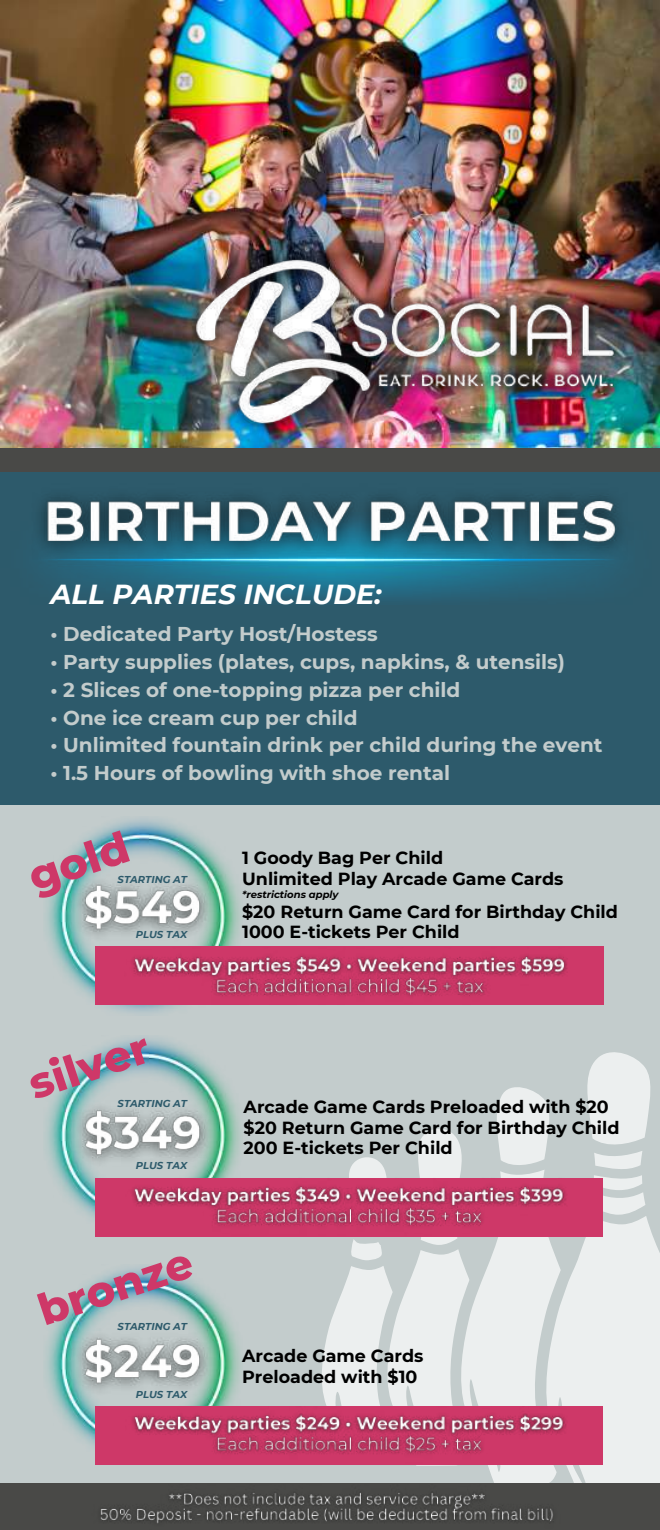
<style>
.page{position:relative;width:660px;height:1530px;background:#fff}
.page>*{position:absolute;margin:0;border:0;box-sizing:border-box;transform-origin:0 0}
.t1{font:800 43.25px "Montserrat";color:#ce3868}
.t2{font:italic 700 27.5px "Montserrat";color:#fff}
.t3{font:700 20px "Montserrat";color:#c3cccc}
.t4{font:700 17.5px/20.5px "Montserrat";color:#000}
.t5{font:italic 700 10px "Montserrat";color:#2d5a6b}
.t6{font:italic 700 10px "Montserrat";color:#000}
</style>
<div class="page">
<img style="left:0;top:0;width:660px;height:448px">
<img style="left:149px;top:213px;width:511px;height:235px">
<div style="left:0;top:469px;width:660px;height:336px;background:#2d5a6b"></div>
<div style="left:0;top:448px;width:660px;height:23px;background:#494947"></div>
<img style="left:61px;top:574px;width:537px;height:26px">
<div style="left:0;top:805px;width:660px;height:679px;background:#c3cccc"></div>
<svg style="left:321px;top:1052px;width:339px;height:432px"></svg>
<img style="left:46px;top:819px;width:194px;height:194px">
<div style="left:0;top:1484px;width:660px;height:46px;background:#494947"></div>
<img style="left:46px;top:1038px;width:194px;height:197px">
<img style="left:46px;top:1267px;width:194px;height:196px">
<div style="left:96px;top:946px;width:508px;height:59px;background:#ce3868"></div>
<div style="left:96px;top:1178px;width:507px;height:59px;background:#ce3868"></div>
<div style="left:96px;top:1406px;width:507px;height:59px;background:#ce3868"></div>
<img style="left:41px;top:495px;width:578px;height:79px">
<img style="left:64px;top:865px;width:158px;height:90px">
<img style="left:64px;top:1090px;width:158px;height:90px">
<img style="left:64px;top:1318px;width:158px;height:90px">
<img style="left:101px;top:1493px;width:452px;height:30px">
<img style="left:125px;top:947px;width:442px;height:49px">
<img style="left:126px;top:1178px;width:440px;height:48px">
<img style="left:126px;top:1406px;width:440px;height:48px">
<h2 class="t2" style="left:50px;top:578px;width:333px">ALL PARTIES INCLUDE:</h2>
<p class="t3" style="left:50px;top:621px;width:329px">• Dedicated Party Host/Hostess</p>
<p class="t3" style="left:50px;top:649px;width:516px">• Party supplies (plates, cups, napkins, &amp; utensils)</p>
<p class="t3" style="left:50px;top:677px;width:412px">• 2 Slices of one-topping pizza per child</p>
<p class="t3" style="left:50px;top:705px;width:309px">• One ice cream cup per child</p>
<p class="t3" style="left:50px;top:733px;width:554px">• Unlimited fountain drink per child during the event</p>
<p class="t3" style="left:50px;top:761px;width:401px">• 1.5 Hours of bowling with shoe rental</p>
<h1 class="t1" style="left:22px;top:852px;width:104px;rotate:-18deg">gold</h1>
<p class="t5" style="left:118px;top:874px;width:71px">STARTING AT</p>
<p class="t5" style="left:136px;top:929px;width:53px">PLUS TAX</p>
<h1 class="t1" style="left:22px;top:1060px;width:126px;rotate:-18deg">silver</h1>
<p class="t5" style="left:118px;top:1097px;width:71px">STARTING AT</p>
<p class="t5" style="left:136px;top:1160px;width:53px">PLUS TAX</p>
<h1 class="t1" style="left:31px;top:1286px;width:161px;rotate:-18deg">bronze</h1>
<p class="t5" style="left:118px;top:1321px;width:71px">STARTING AT</p>
<p class="t5" style="left:136px;top:1388px;width:53px">PLUS TAX</p>
<p class="t4" style="left:242px;top:848px;width:323px">1 Goody Bag Per Child<br>Unlimited Play Arcade Game Cards</p>
<p class="t6" style="left:242px;top:889px;width:98px">*restrictions apply</p>
<p class="t4" style="left:242px;top:901px;width:377px">$20 Return Game Card for Birthday Child<br>1000 E-tickets Per Child</p>
<p class="t4" style="left:244px;top:1097px;width:377px">Arcade Game Cards Preloaded with $20 $20 Return Game Card for Birthday Child<br>200 E-tickets Per Child</p>
<p class="t4" style="left:242px;top:1346px;width:183px">Arcade Game Cards<br>Preloaded with $10</p>
</div>
